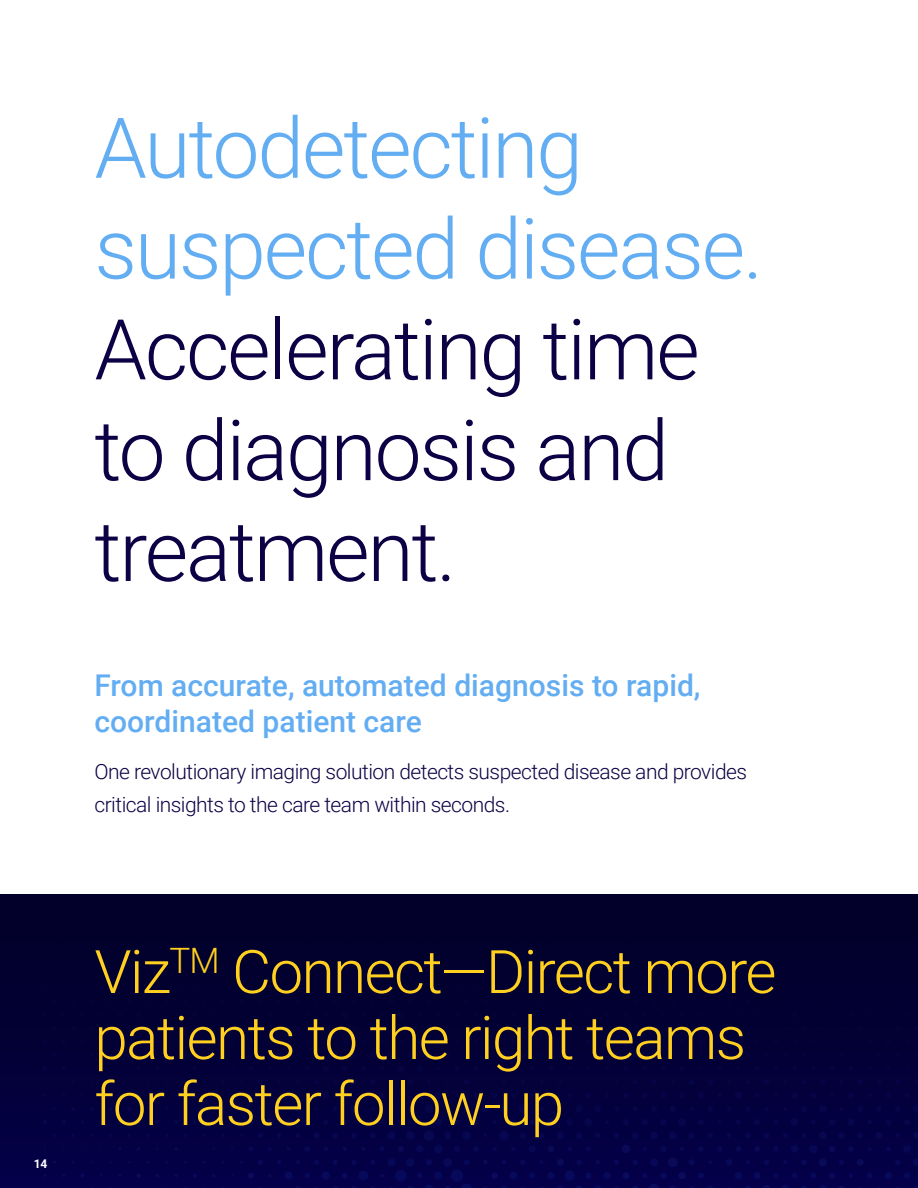
<style>
.page{position:relative;width:918px;height:1188px;background:#fff}
.page>*{position:absolute;margin:0;border:0;box-sizing:border-box;transform-origin:0 0}
.t1{font:300 84px/100.8px "Roboto";letter-spacing:-.025em;color:#0d0045}
.t2{font:300 84px/100.8px "Roboto";letter-spacing:-.025em;color:#63adf2}
.t3{font:300 60px/66px "Roboto";letter-spacing:-.025em;color:#ffd01f}
.t4{font:500 30px/36px "Roboto";color:#63adf2}
.t5{font:300 21px/33px "Roboto";letter-spacing:-.025em;color:#0d0045}
.t6{font:700 12px "Roboto";color:#fff}
</style>
<div class="page">
<div style="left:0;top:894px;width:918px;height:294px;background:linear-gradient(to bottom,#020025,#040149)"></div>
<h1 class="t2" style="left:94px;top:103px;width:670px">Autodetecting suspected disease.</h1>
<h1 class="t1" style="left:94px;top:304px;width:607px">Accelerating time to diagnosis and treatment.</h1>
<h3 class="t4" style="left:94px;top:667px;width:608px">From accurate, automated diagnosis to rapid, coordinated patient care</h3>
<p class="t5" style="left:94px;top:756px;width:654px">One revolutionary imaging solution detects suspected disease and provides critical insights to the care team within seconds.</p>
<p class="t6" style="left:34px;top:1159px;width:15px">14</p>
<h2 class="t3" style="left:94px;top:943px;width:684px">Viz<sup>TM</sup> Connect—Direct more patients to the right teams for faster follow-up</h2>
</div>
